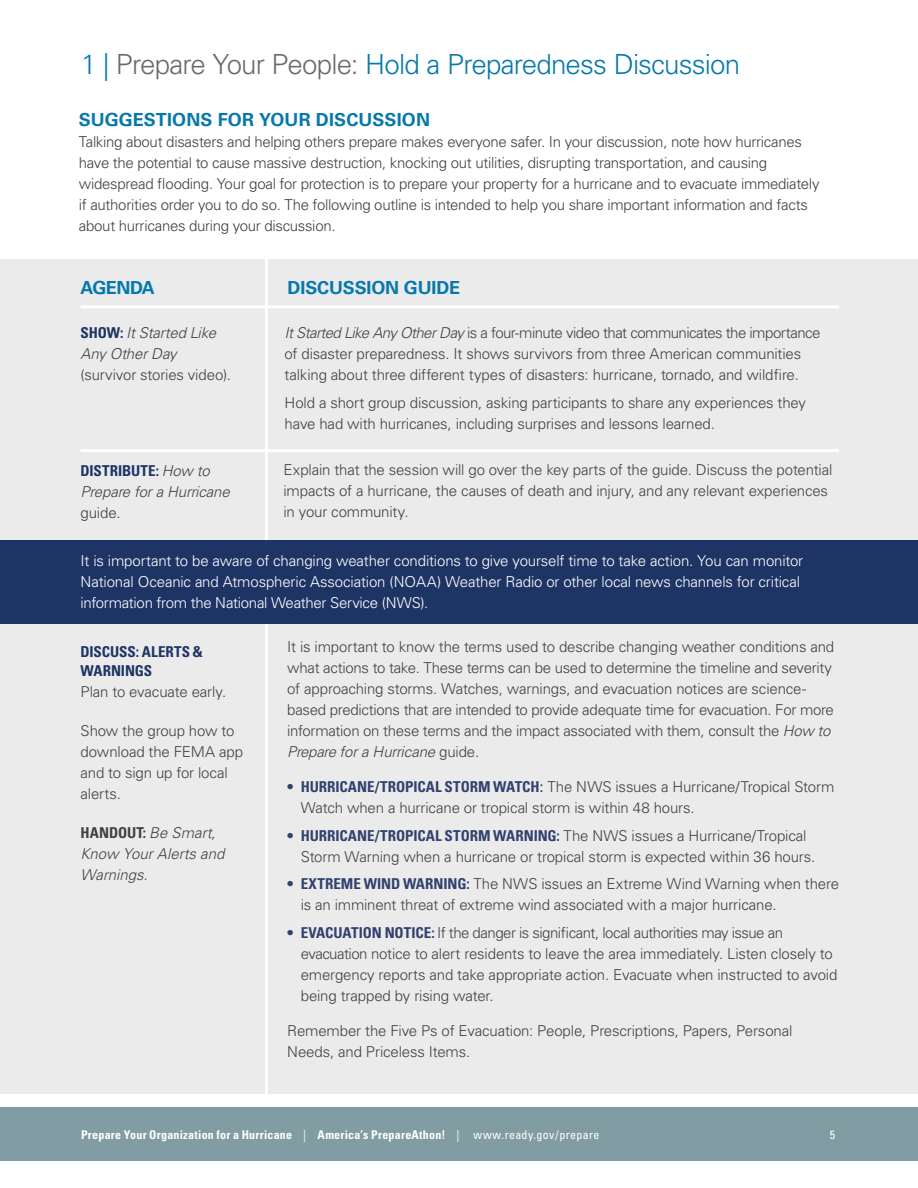
<style>
.page{position:relative;width:918px;height:1188px;background:#fff}
.page>*{position:absolute;margin:0;border:0;box-sizing:border-box;transform-origin:0 0}
.t1{font:300 27.75px "Univers LT Std";letter-spacing:-.03em;color:#0778ac}
.t2{font:700 18px "Univers LT Std";color:#0778ac}
.t3{font:300 15px/21px "Univers LT Std";letter-spacing:-.015em;color:#414042}
.t4{font:300 15px/21px "Univers LT Std";letter-spacing:-.01em;color:#fff}
.t5{font:italic 300 15px/21px "Univers LT Std";letter-spacing:-.01em;color:#414042}
.t6{font:700 condensed 15px/19.5px "Univers LT Std";letter-spacing:-.005em;color:#1e3465}
.t7{font:700 condensed 12px "Univers LT Std";letter-spacing:.02em;color:#fff}
.t8{font:condensed 12px "Univers";color:#fff}
.s1{color:#696a6d}
.s2{font-weight:700;font-style:normal;font-stretch:condensed;color:#1e3465}
.s3{font-style:normal}
.s4{font-style:italic}
.s5{font-weight:700;font-style:normal;font-stretch:condensed}
.s6{font-weight:700;font-stretch:condensed;color:#32416e}
.s7{font-weight:400}
.s8{font-family:"Univers";font-weight:400}
</style>
<div class="page">
<div style="left:0;top:1107px;width:918px;height:54px;background:#819da3"></div>
<div style="left:0;top:259px;width:918px;height:835px;background:#ebebec"></div>
<hr style="left:81px;top:449px;width:758px;height:3px;background:#fff">
<hr style="left:81px;top:305px;width:758px;height:3px;background:#fff">
<hr style="left:265px;top:255px;width:3px;height:844px;background:#fff">
<div style="left:0;top:540px;width:918px;height:84px;background:#1e3465"></div>
<h2 class="t1" style="left:81px;top:48px;width:661px">1 | <span class="s1">Prepare Your People:</span> Hold a Preparedness Discussion</h2>
<h3 class="t2" style="left:79px;top:109px;width:353px">SUGGESTIONS FOR YOUR DISCUSSION</h3>
<p class="t3" style="left:79px;top:131px;width:742px">Talking about disasters and helping others prepare makes everyone safer. In your discussion, note how hurricanes have the potential to cause massive destruction, knocking out utilities, disrupting transportation, and causing widespread flooding. Your goal for protection is to prepare your property for a hurricane and to evacuate immediately if authorities order you to do so. The following outline is intended to help you share important information and facts about hurricanes during your discussion.</p>
<p class="t2" style="left:81px;top:277px;width:76px">AGENDA</p>
<p class="t2" style="left:288px;top:277px;width:174px">DISCUSSION GUIDE</p>
<p class="t5" style="left:81px;top:322px;width:152px"><span class="s2">SHOW:</span> It Started Like<br>Any Other Day <span class="s3">(survivor stories video).</span></p>
<p class="t3" style="left:285px;top:322px;width:538px"><span class="s4">It Started Like Any Other Day</span> is a four-minute video that communicates the importance of disaster preparedness. It shows survivors from three American communities talking about three different types of disasters: hurricane, tornado, and wildfire.</p>
<p class="t3" style="left:285px;top:392px;width:523px">Hold a short group discussion, asking participants to share any experiences they have had with hurricanes, including surprises and lessons learned.</p>
<p class="t5" style="left:81px;top:461px;width:151px"><span class="s2">DISTRIBUTE:</span> How to<br>Prepare for a Hurricane <span class="s3">guide.</span></p>
<p class="t3" style="left:284px;top:459px;width:550px">Explain that the session will go over the key parts of the guide. Discuss the potential impacts of a hurricane, the causes of death and injury, and any relevant experiences in your community.</p>
<p class="t4" style="left:81px;top:550px;width:724px">It is important to be aware of changing weather conditions to give yourself time to take action. You can monitor<br>National Oceanic and Atmospheric Association (NOAA) Weather Radio or other local news channels for critical information from the National Weather Service (NWS).</p>
<p class="t6" style="left:81px;top:641px;width:124px">DISCUSS: ALERTS &amp;<br>WARNINGS</p>
<p class="t3" style="left:81px;top:681px;width:147px">Plan to evacuate early.</p>
<p class="t3" style="left:81px;top:720px;width:164px">Show the group how to download the FEMA app and to sign up for local alerts.</p>
<p class="t5" style="left:81px;top:823px;width:145px"><span class="s5">HANDOUT:</span> Be Smart,<br>Know Your Alerts and<br>Warnings.</p>
<p class="t3" style="left:287px;top:637px;width:549px">It is important to know the terms used to describe changing weather conditions and what actions to take. These terms can be used to determine the timeline and severity of approaching storms. Watches, warnings, and evacuation notices are science&shy;based predictions that are intended to provide adequate time for evacuation. For more information on these terms and the impact associated with them, consult the <span class="s4">How to Prepare for a Hurricane</span> guide.</p>
<p class="t3" style="left:301px;top:776px;width:535px;text-indent:-13px"><span class="s6">• HURRICANE/TROPICAL STORM WATCH</span><span class="s7">:</span> The NWS issues a Hurricane/Tropical Storm<br>Watch when a hurricane or tropical storm is within 48 hours.</p>
<p class="t3" style="left:301px;top:825px;width:516px;text-indent:-14px"><span class="s6">• HURRICANE/TROPICAL STORM WARNING:</span> The NWS issues a Hurricane/Tropical<br>Storm Warning when a hurricane or tropical storm is expected within 36 hours.</p>
<p class="t3" style="left:301px;top:874px;width:540px;text-indent:-14px"><span class="s6">• EXTREME WIND WARNING:</span> The NWS issues an Extreme Wind Warning when there is an imminent threat of extreme wind associated with a major hurricane.</p>
<p class="t3" style="left:301px;top:922px;width:538px;text-indent:-14px"><span class="s6">• EVACUATION NOTICE:</span> If the danger is significant, local authorities may issue an evacuation notice to alert residents to leave the area immediately. Listen closely to emergency reports and take appropriate action. Evacuate when instructed to avoid being trapped by rising water.</p>
<p class="t3" style="left:287px;top:1020px;width:507px">Remember the Five Ps of Evacuation: People, Prescriptions, Papers, Personal<br>Needs, and Priceless Items.</p>
<p class="t7" style="left:81px;top:1127px;width:520px">Prepare Your Organization for a Hurricane <span class="s8">|</span> America’s PrepareAthon! <span class="s8">| www.ready.gov/prepare</span></p>
<p class="t8" style="left:830px;top:1127px;width:7px">5</p>
</div>
